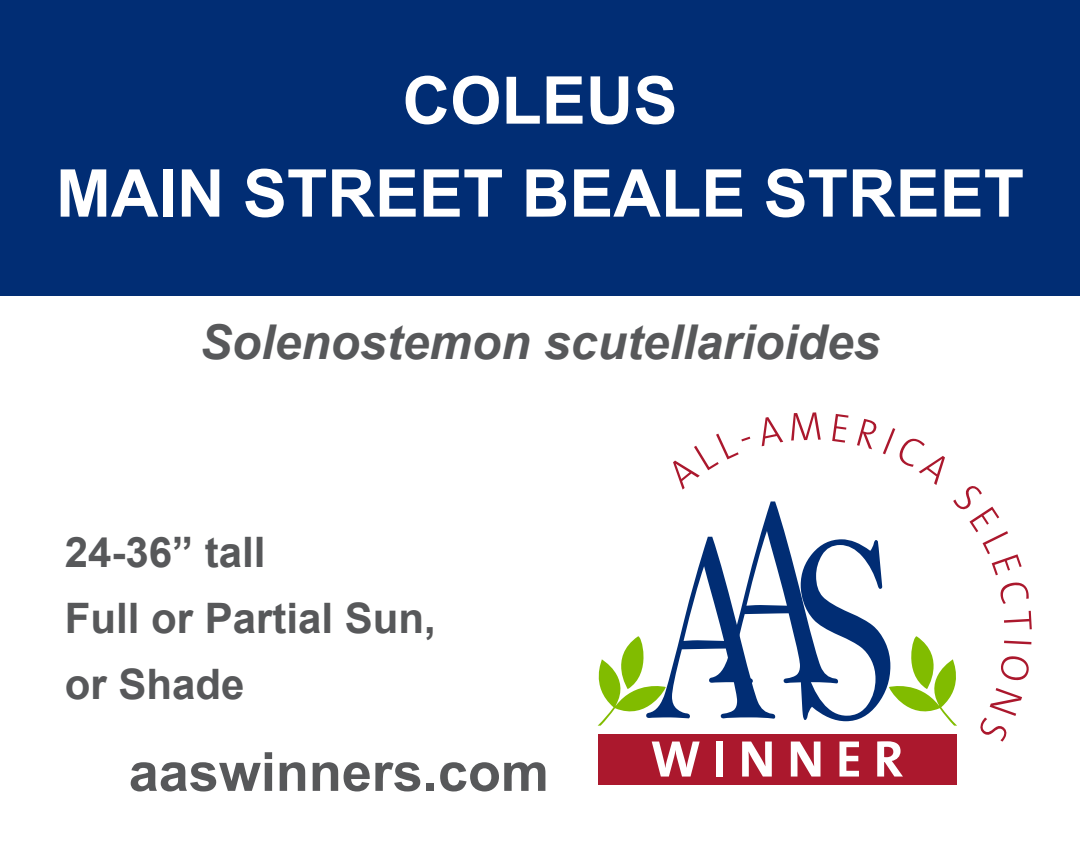
<style>
.page{position:relative;width:1080px;height:864px;background:#fff}
.page>*{position:absolute;margin:0;border:0;box-sizing:border-box;transform-origin:0 0}
.t1{font:700 66px/93px "Arial";color:#fff;text-align:center}
.t2{font:700 54px "Arial";color:#57585a}
.t3{font:italic 700 48px "Arial";color:#57585a}
.t4{font:700 42px/66px "Arial";color:#57585a}
</style>
<div class="page">
<div style="left:0;top:0;width:1080px;height:295px;background:#012d74"></div>
<div style="left:598px;top:734px;width:359px;height:50px;background:#ab182d"></div>
<svg style="left:598px;top:412px;width:434px;height:365px"></svg>
<h1 class="t1" style="left:56px;top:58px;width:970px">COLEUS<br>MAIN STREET BEALE STREET</h1>
<p class="t3" style="left:200px;top:324px;width:682px">Solenostemon scutellarioides</p>
<p class="t4" style="left:65px;top:522px;width:373px">24-36” tall<br>Full or Partial Sun, or Shade</p>
<p class="t2" style="left:129px;top:751px;width:422px">aaswinners.com</p>
</div>
